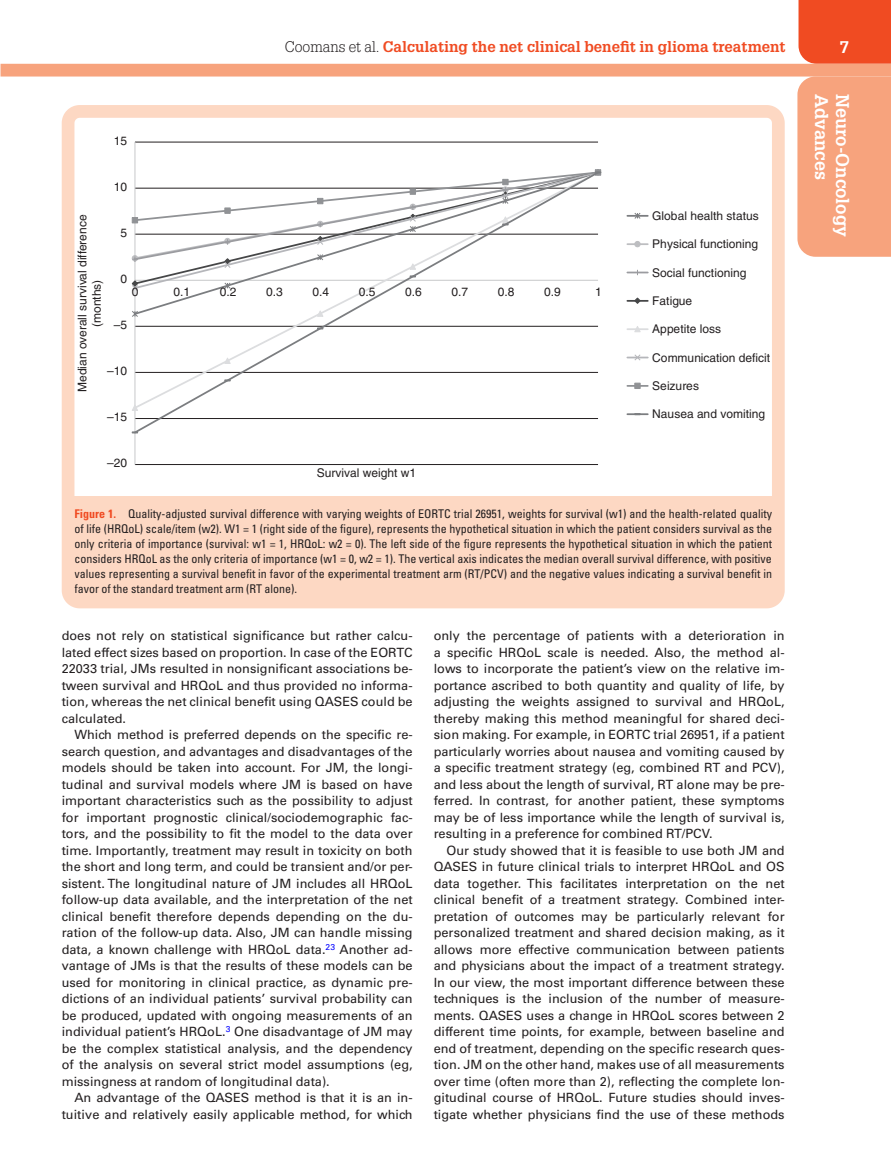
<style>
.page{position:relative;width:891px;height:1175px;background:#fff}
.page>*{position:absolute;margin:0;border:0;box-sizing:border-box;transform-origin:0 0}
.t1{font:700 18px "Glypha LT Std";color:#fff}
.t2{font:700 16.5px "Glypha LT Std";color:#fff}
.t3{font:700 15px "Glypha LT Std";color:#f04b22}
.t4{font:12.75px/16.5px "Univers LT Std";color:#231f20;text-align:justify}
.t5{font:condensed 12px/15px "Univers LT Std";color:#231f20;text-align:justify}
.t6{font:12px/14.4px "Helvetica";color:#231f20;text-align:center}
.s1{font-weight:300;color:#231f20}
.s2{font-weight:700;color:#f04b22}
</style>
<div class="page">
<div style="left:799px;top:0;width:92px;height:64px;background:#f04b22"></div>
<div style="left:1px;top:64px;width:890px;height:12px;background:#f7a37d"></div>
<div style="left:797px;top:76px;width:94px;height:181px;background:#f7a37d"></div>
<div style="left:65px;top:496px;width:716px;height:104px;background:#fdd8c3"></div>
<hr style="left:135px;top:464px;width:463px;height:1px;background:#231f20">
<hr style="left:135px;top:142px;width:463px;height:1px;background:#231f20">
<hr style="left:135px;top:142px;width:1px;height:322px;background:#c7c8ca">
<svg style="left:133px;top:227px;width:465px;height:208px"></svg>
<svg style="left:132px;top:431px;width:6px;height:2px"></svg>
<svg style="left:224px;top:379px;width:7px;height:2px"></svg>
<svg style="left:317px;top:327px;width:6px;height:2px"></svg>
<svg style="left:409px;top:263px;width:8px;height:14px"></svg>
<svg style="left:132px;top:168px;width:470px;height:59px"></svg>
<hr style="left:627px;top:215px;width:21px;height:2px;background:#7b7d80">
<svg style="left:634px;top:213px;width:7px;height:6px"></svg>
<hr style="left:627px;top:243px;width:21px;height:2px;background:#bdbec1">
<div style="left:634px;top:241px;width:7px;height:6px;border:1px solid #bdbec1;border-radius:50%"></div>
<svg style="left:627px;top:270px;width:21px;height:5px"></svg>
<hr style="left:627px;top:300px;width:21px;height:2px;background:#464748">
<svg style="left:634px;top:297px;width:7px;height:7px"></svg>
<hr style="left:627px;top:328px;width:21px;height:2px;background:#dcdddf">
<svg style="left:634px;top:326px;width:7px;height:6px"></svg>
<hr style="left:627px;top:356px;width:21px;height:2px;background:#b5b6ba">
<svg style="left:634px;top:354px;width:7px;height:7px"></svg>
<hr style="left:627px;top:385px;width:21px;height:2px;background:#909295">
<svg style="left:634px;top:383px;width:7px;height:6px"></svg>
<hr style="left:627px;top:413px;width:21px;height:2px;background:#7b7d80">
<div style="left:62px;top:105px;width:723px;height:503px;border:13px solid #fdd8c3;border-radius:12px"></div>
<p class="t3" style="left:285px;top:37px;width:502px"><span class="s1">Coomans et al.</span> Calculating the net clinical benefit in glioma treatment</p>
<p class="t2" style="left:840px;top:37px;width:11px">7</p>
<h1 class="t1" style="left:833px;top:94px;width:88px;rotate:90deg">Advances</h1>
<h1 class="t1" style="left:854px;top:94px;width:145px;rotate:90deg">Neuro-Oncology</h1>
<p class="t6" style="left:114px;top:133px;width:15px">15</p>
<p class="t6" style="left:114px;top:179px;width:15px">10</p>
<p class="t6" style="left:652px;top:209px;width:108px">Global health status</p>
<p class="t6" style="left:652px;top:237px;width:107px">Physical functioning</p>
<p class="t6" style="left:652px;top:265px;width:96px">Social functioning</p>
<p class="t6" style="left:652px;top:294px;width:41px">Fatigue</p>
<p class="t6" style="left:652px;top:322px;width:70px">Appetite loss</p>
<p class="t6" style="left:652px;top:350px;width:120px">Communication deficit</p>
<p class="t6" style="left:652px;top:379px;width:48px">Seizures</p>
<p class="t6" style="left:652px;top:407px;width:114px">Nausea and vomiting</p>
<p class="t6" style="left:75px;top:392px;width:179px;rotate:-90deg">Median overall survival difference (months)</p>
<p class="t6" style="left:120px;top:225px;width:8px">5</p>
<p class="t6" style="left:120px;top:271px;width:8px">0</p>
<p class="t6" style="left:132px;top:284px;width:8px">0</p>
<p class="t6" style="left:174px;top:284px;width:18px">0.1</p>
<p class="t6" style="left:220px;top:284px;width:18px">0.2</p>
<p class="t6" style="left:266px;top:284px;width:18px">0.3</p>
<p class="t6" style="left:312px;top:284px;width:18px">0.4</p>
<p class="t6" style="left:359px;top:284px;width:18px">0.5</p>
<p class="t6" style="left:405px;top:284px;width:18px">0.6</p>
<p class="t6" style="left:451px;top:284px;width:18px">0.7</p>
<p class="t6" style="left:498px;top:284px;width:18px">0.8</p>
<p class="t6" style="left:544px;top:284px;width:18px">0.9</p>
<p class="t6" style="left:595px;top:284px;width:8px">1</p>
<p class="t6" style="left:114px;top:318px;width:15px">–5</p>
<p class="t6" style="left:107px;top:364px;width:22px">–10</p>
<p class="t6" style="left:107px;top:410px;width:22px">–15</p>
<p class="t6" style="left:107px;top:456px;width:22px">–20</p>
<p class="t6" style="left:317px;top:466px;width:101px">Survival weight w1</p>
<p class="t5" style="left:74px;top:505px;width:699px"><span class="s2">Figure 1.</span> Quality-adjusted survival difference with varying weights of EORTC trial 26951, weights for survival (w1) and the health-related quality of life (HRQoL) scale/item (w2). W1 = 1 (right side of the figure), represents the hypothetical situation in which the patient considers survival as the only criteria of importance (survival: w1 = 1, HRQoL: w2 = 0). The left side of the figure represents the hypothetical situation in which the patient considers HRQoL as the only criteria of importance (w1 = 0, w2 = 1). The vertical axis indicates the median overall survival difference, with positive values representing a survival benefit in favor of the experimental treatment arm (RT/PCV) and the negative values indicating a survival benefit in favor of the standard treatment arm (RT alone).</p>
<p class="t4" style="left:62px;top:627px;width:353px">does not rely on statistical significance but rather calcu&shy;lated effect sizes based on proportion. In case of the EORTC 22033 trial, JMs resulted in nonsignificant associations be&shy;tween survival and HRQoL and thus provided no informa&shy;tion, whereas the net clinical benefit using QASES could be calculated.</p>
<p class="t4" style="left:62px;top:726px;width:353px;text-indent:13px">Which method is preferred depends on the specific re&shy;search question, and advantages and disadvantages of the models should be taken into account. For JM, the longi&shy;tudinal and survival models where JM is based on have important characteristics such as the possibility to adjust for important prognostic clinical/sociodemographic fac&shy;tors, and the possibility to fit the model to the data over time. Importantly, treatment may result in toxicity on both the short and long term, and could be transient and/or per&shy;sistent. The longitudinal nature of JM includes all HRQoL follow-up data available, and the interpretation of the net clinical benefit therefore depends depending on the du&shy;ration of the follow-up data. Also, JM can handle missing data, a known challenge with HRQoL data.<sup>23</sup> Another ad&shy;vantage of JMs is that the results of these models can be used for monitoring in clinical practice, as dynamic pre&shy;dictions of an individual patients’ survival probability can be produced, updated with ongoing measurements of an individual patient’s HRQoL.<sup>3</sup> One disadvantage of JM may be the complex statistical analysis, and the dependency of the analysis on several strict model assumptions (eg, missingness at random of longitudinal data).</p>
<p class="t4" style="left:62px;top:1089px;width:353px;text-align:right">An advantage of the QASES method is that it is an in&shy;tuitive and relatively easily applicable method, for which</p>
<p class="t4" style="left:434px;top:627px;width:353px">only the percentage of patients with a deterioration in a specific HRQoL scale is needed. Also, the method al&shy;lows to incorporate the patient’s view on the relative im&shy;portance ascribed to both quantity and quality of life, by adjusting the weights assigned to survival and HRQoL, thereby making this method meaningful for shared deci&shy;sion making. For example, in EORTC trial 26951, if a patient particularly worries about nausea and vomiting caused by a specific treatment strategy (eg, combined RT and PCV), and less about the length of survival, RT alone may be pre&shy;ferred. In contrast, for another patient, these symptoms may be of less importance while the length of survival is, resulting in a preference for combined RT/PCV.</p>
<p class="t4" style="left:434px;top:842px;width:353px;text-indent:13px">Our study showed that it is feasible to use both JM and QASES in future clinical trials to interpret HRQoL and OS data together. This facilitates interpretation on the net clinical benefit of a treatment strategy. Combined inter&shy;pretation of outcomes may be particularly relevant for personalized treatment and shared decision making, as it allows more effective communication between patients and physicians about the impact of a treatment strategy.<br>In our view, the most important difference between these techniques is the inclusion of the number of measure&shy;ments. QASES uses a change in HRQoL scores between 2 different time points, for example, between baseline and end of treatment, depending on the specific research ques&shy;tion. JM on the other hand, makes use of all measurements over time (often more than 2), reflecting the complete lon&shy;gitudinal course of HRQoL. Future studies should inves&shy;tigate whether physicians find the use of these methods</p>
</div>
